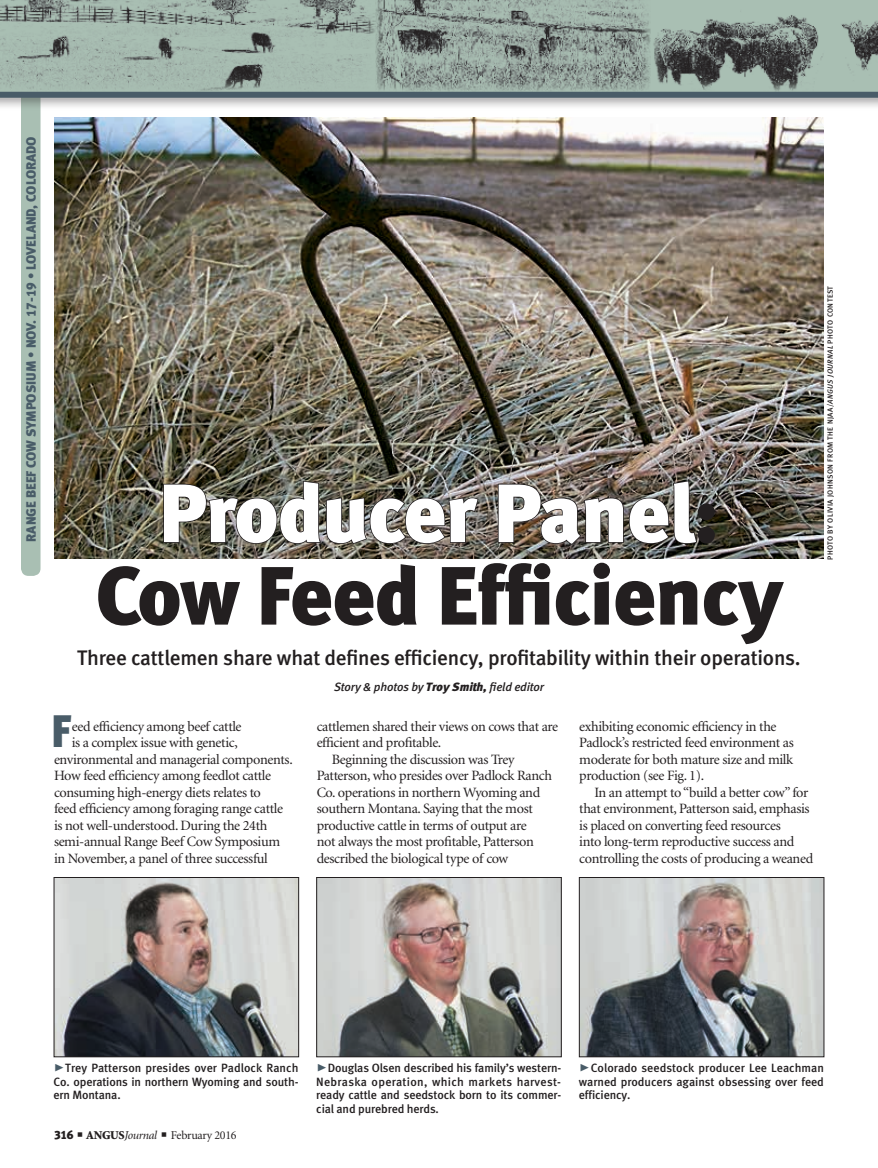
<style>
.page{position:relative;width:878px;height:1168px;background:#fff}
.page>*{position:absolute;margin:0;border:0;box-sizing:border-box;transform-origin:0 0}
.headline{font:82.5px/82.5px "Meta Black LF";letter-spacing:-.01em;color:#231f20;text-align:center}
.Drop_Cap{font:45.45px "Meta Black LF";color:#495c68}
.deck{font:21px "Meta Medium LF";letter-spacing:-.01em;color:#231f20}
.body_text{font:14.25px/16.5px "Minion";letter-spacing:-.025em;color:#231f20}
.Drop_Cap-2{font:14.25px/16.5px "Minion";letter-spacing:-.025em;color:#231f20}
.byline{font:13.5px "Meta Black LF";color:#495c68}
.t1{font:12px/13.5px "Meta Medium LF";letter-spacing:-.01em;color:#231f20;text-align:justify}
.byline-2{font:italic 12px "Meta Medium LF";letter-spacing:-.01em;color:#231f20}
.t2{font:12px "Minion";letter-spacing:-.025em;color:#231f20}
.photo_credit{font:7.5px "Meta Medium LF";letter-spacing:.05em;color:#231f20}
.s1{color:#fff}
.s2{font-family:"Meta Black LF"}
.s3{font-style:italic}
.s4{font-family:"Meta Black Caps Expert";font-size:21px;color:#495c68}
.s5{font-weight:900}
</style>
<div class="page">
<div style="left:21px;top:110px;width:19px;height:466px;background:#a9bfb3"></div>
<div style="left:0;top:0;width:878px;height:110px;background:#231f20;opacity:.35"></div>
<svg style="left:0;top:91px;width:878px;height:7px;background:#576972"></svg>
<img style="left:0;top:0;width:375px;height:91px">
<svg style="left:375px;top:0;width:275px;height:91px;background:#8c9b94"></svg>
<svg style="left:650px;top:0;width:228px;height:91px;background:#84938b"></svg>
<img style="left:54px;top:117px;width:769px;height:442px">
<img style="left:162px;top:480px;width:317px;height:65px">
<img style="left:497px;top:480px;width:201px;height:65px">
<img style="left:56px;top:879px;width:241px;height:176px">
<div style="left:54px;top:877px;width:245px;height:180px;border:1px solid #231f20"></div>
<img style="left:318px;top:879px;width:241px;height:176px">
<div style="left:316px;top:877px;width:245px;height:180px;border:1px solid #231f20"></div>
<img style="left:581px;top:879px;width:241px;height:176px">
<div style="left:579px;top:877px;width:245px;height:180px;border:1px solid #231f20"></div>
<p class="byline" style="left:23px;top:542px;width:407px;rotate:-90deg">RANGE BEEF COW SYMPOSIUM • NOV. 17-19 • LOVELAND, COLORADO</p>
<p class="headline" style="left:96px;top:471px;width:688px"><span class="s1">Producer Panel</span>:<br>Cow Feed Efficiency</p>
<p class="deck" style="left:77px;top:646px;width:724px">Three cattlemen share what defines efficiency, profitability within their operations.</p>
<p class="byline-2" style="left:334px;top:679px;width:211px">Story &amp; photos by <span class="s2">Troy Smith,</span> field editor</p>
<p class="Drop_Cap" style="left:51px;top:704px;width:21px">F</p>
<p class="Drop_Cap-2" style="left:72px;top:718px;width:171px">eed efficiency among beef cattle</p>
<p class="Drop_Cap-2" style="left:72px;top:735px;width:167px">is a complex issue with genetic,</p>
<p class="Drop_Cap-2" style="left:54px;top:751px;width:240px">environmental and managerial components.</p>
<p class="Drop_Cap-2" style="left:54px;top:768px;width:218px">How feed efficiency among feedlot cattle</p>
<p class="Drop_Cap-2" style="left:54px;top:784px;width:208px">consuming high-energy diets relates to</p>
<p class="Drop_Cap-2" style="left:54px;top:801px;width:230px">feed efficiency among foraging range cattle</p>
<p class="Drop_Cap-2" style="left:54px;top:817px;width:215px">is not well-understood. During the 24th</p>
<p class="Drop_Cap-2" style="left:54px;top:834px;width:227px">semi-annual Range Beef Cow Symposium</p>
<p class="Drop_Cap-2" style="left:54px;top:850px;width:215px">in November, a panel of three successful</p>
<p class="Drop_Cap-2" style="left:316px;top:718px;width:243px">cattlemen shared their views on cows that are efficient and profitable.</p>
<p class="body_text" style="left:316px;top:751px;width:237px;text-indent:15px">Beginning the discussion was Trey Patterson, who presides over Padlock Ranch Co. operations in northern Wyoming and southern Montana. Saying that the most productive cattle in terms of output are<br>not always the most profitable, Patterson described the biological type of cow</p>
<p class="body_text" style="left:579px;top:718px;width:216px">exhibiting economic efficiency in the Padlock’s restricted feed environment as moderate for both mature size and milk production (see Fig. 1).</p>
<p class="body_text" style="left:579px;top:784px;width:235px;text-indent:15px">In an attempt to “build a better cow” for that environment, Patterson said, emphasis is placed on converting feed resources<br>into long-term reproductive success and controlling the costs of producing a weaned</p>
<p class="photo_credit" style="left:825px;top:560px;width:275px;rotate:-90deg">PHOTO BY OLIVIA JOHNSON FROM THE NJAA/<span class="s3">ANGUS JOURNAL</span> PHOTO CONTEST</p>
<p class="t1" style="left:53px;top:1061px;width:246px"><span class="s4">@</span>Trey Patterson presides over Padlock Ranch Co. operations in northern Wyoming and south&shy;ern Montana.</p>
<p class="t1" style="left:316px;top:1061px;width:246px"><span class="s4">@</span>Douglas Olsen described his family’s western-Nebraska operation, which markets harvest&shy;ready cattle and seedstock born to its commer&shy;cial and purebred herds.</p>
<p class="t1" style="left:579px;top:1061px;width:246px"><span class="s4">@</span>Colorado seedstock producer Lee Leachman warned producers against obsessing over feed efficiency.</p>
<p class="t2" style="left:54px;top:1129px;width:184px"><span class="s2">316</span> ■ <span class="s5">ANGUS</span><span class="s3">Journal</span> ■ February 2016</p>
</div>
